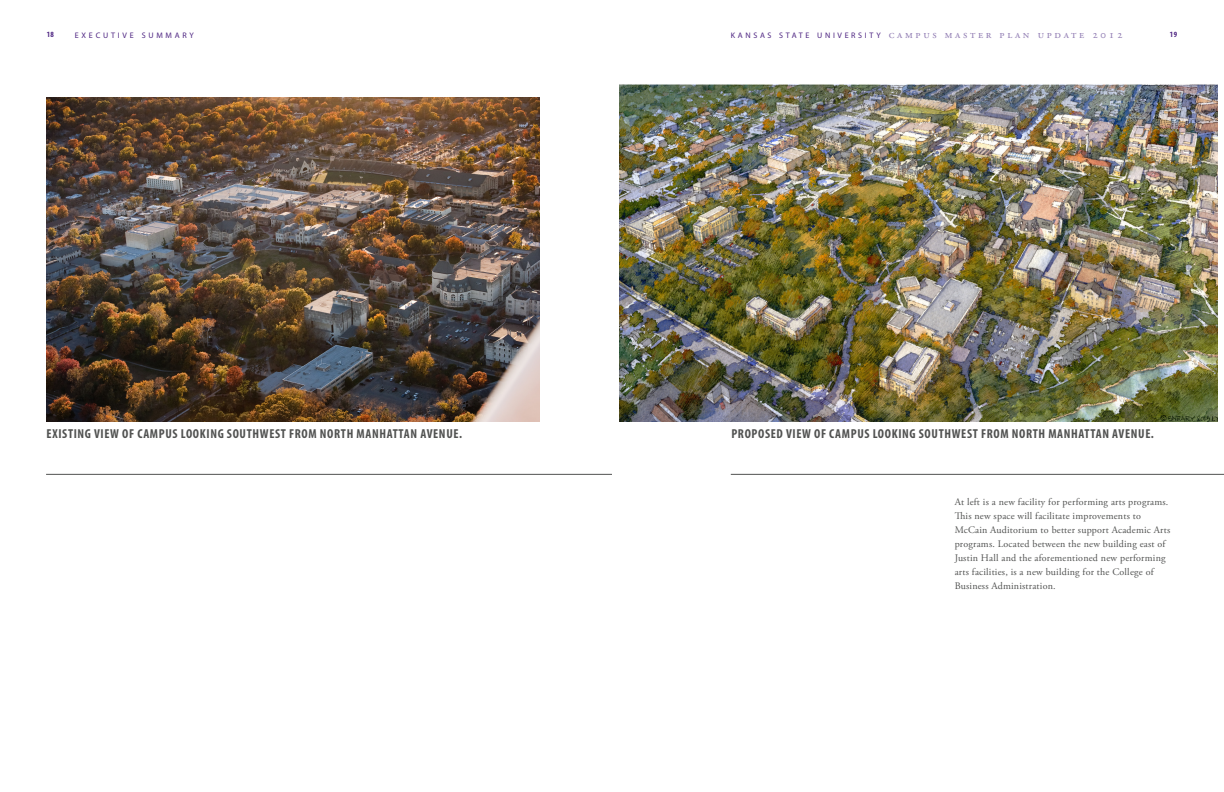
<style>
.page{position:relative;width:1224px;height:792px;background:#fff}
.page>*{position:absolute;margin:0;border:0;box-sizing:border-box;transform-origin:0 0}
.t1{font:700 condensed 13px "Myriad Pro";letter-spacing:.05em;color:#515251}
.t2{font:11.5px "Adobe Garamond Pro";letter-spacing:.23em;color:#927eb4}
.t3{font:10px/14px "Adobe Garamond Pro";letter-spacing:.02em;color:#515251}
.t4{font:8.1px "Myriad Pro";letter-spacing:.345em;color:#4e2582}
.t5{font:700 condensed 8px "Myriad Pro";color:#4e2582}
.s1{font-family:"Myriad Pro";font-size:8.1px;color:#4e2582}
</style>
<div class="page">
<hr style="left:46px;top:474px;width:566px;height:1px;background:#515251">
<hr style="left:731px;top:474px;width:493px;height:1px;background:#515251">
<img style="left:619px;top:84px;width:599px;height:337px">
<img style="left:47px;top:97px;width:493px;height:324px">
<p class="t5" style="left:47px;top:30px;width:9px">18</p>
<p class="t4" style="left:75px;top:30px;width:120px">EXECUTIVE SUMMARY</p>
<p class="t2" style="left:731px;top:27px;width:394px"><span class="s1">KANSAS STATE UNIVERSITY</span> campus master plan update 2012</p>
<p class="t5" style="left:1170px;top:30px;width:9px">19</p>
<p class="t1" style="left:47px;top:426px;width:417px">EXISTING VIEW OF CAMPUS LOOKING SOUTHWEST FROM NORTH MANHATTAN AVENUE.</p>
<p class="t1" style="left:731px;top:426px;width:424px">PROPOSED VIEW OF CAMPUS LOOKING SOUTHWEST FROM NORTH MANHATTAN AVENUE.</p>
<p class="t3" style="left:955px;top:495px;width:217px">At left is a new facility for performing arts programs.<br>This new space will facilitate improvements to McCain Auditorium to better support Academic Arts programs. Located between the new building east of Justin Hall and the aforementioned new performing arts facilities, is a new building for the College of Business Administration.</p>
</div>
